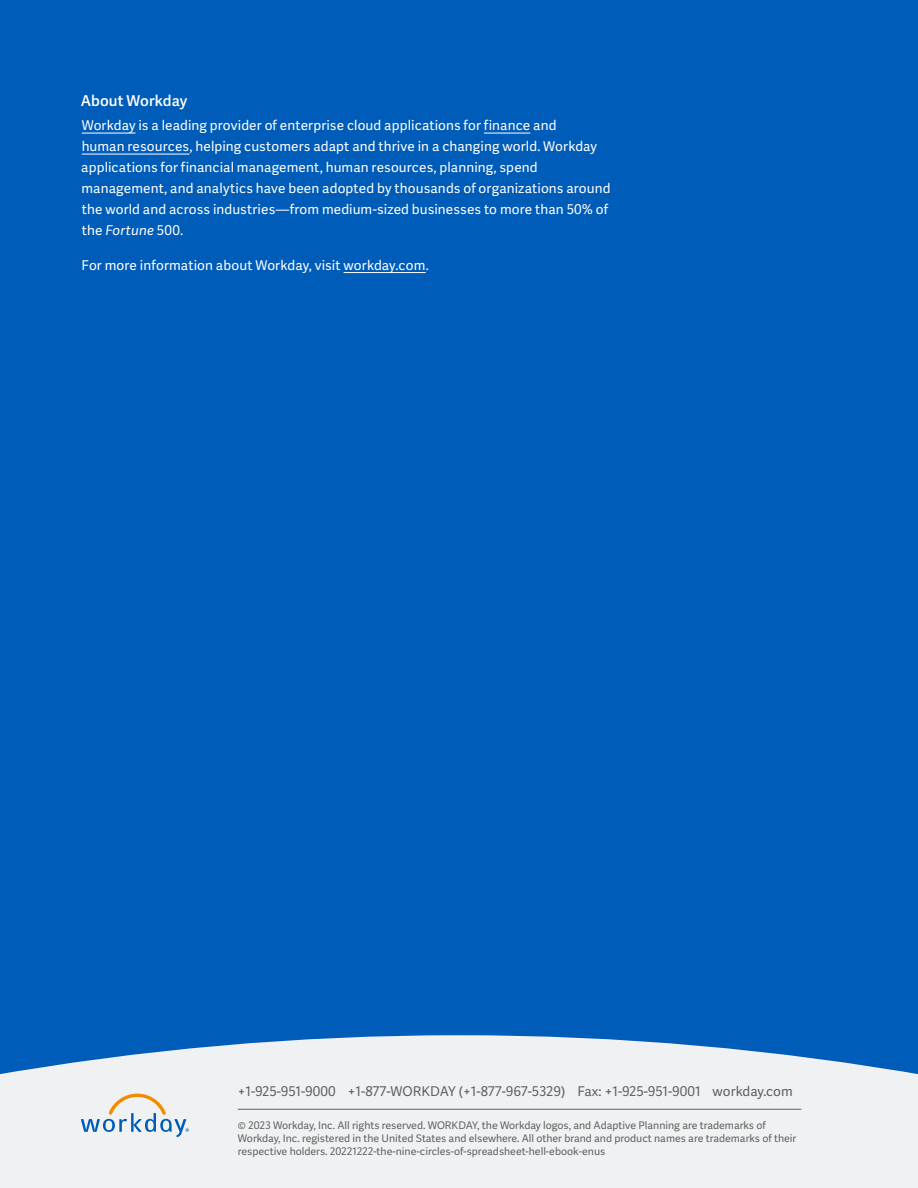
<style>
.page{position:relative;width:918px;height:1188px;background:#005cb9}
.page>*{position:absolute;margin:0;border:0;box-sizing:border-box;transform-origin:0 0}
.Heading_3{font:500 15px "Workday Adelle Sans";letter-spacing:.005em;color:#fff}
.Body{font:13.5px/21px "Workday Adelle Sans";letter-spacing:.01em;color:#fff}
.t1{font:13.5px "Workday Adelle Sans";letter-spacing:.005em;color:#616161}
.Footer__Copyright{font:10.5px/12.8px "Workday Adelle Sans";color:#616161}
.s1{font-style:italic}
</style>
<div class="page">
<svg style="left:0;top:1035px;width:918px;height:153px;background:#dae3ec"></svg>
<svg style="left:81px;top:1094px;width:108px;height:43px;background:#d2d9de"></svg>
<hr style="left:238px;top:1109px;width:563px;height:1px;background:#616161">
<hr style="left:82px;top:133px;width:54px;height:1px;background:#fff">
<hr style="left:484px;top:133px;width:46px;height:1px;background:#fff">
<hr style="left:82px;top:154px;width:107px;height:1px;background:#fff">
<hr style="left:344px;top:272px;width:82px;height:1px;background:#fff">
<p class="Heading_3" style="left:81px;top:92px;width:108px">About Workday</p>
<p class="Body" style="left:81px;top:115px;width:531px">Workday is a leading provider of enterprise cloud applications for finance and<br>human resources, helping customers adapt and thrive in a changing world. Workday applications for financial management, human resources, planning, spend management, and analytics have been adopted by thousands of organizations around the world and across industries—from medium-sized businesses to more than 50% of the <span class="s1">Fortune</span> 500.</p>
<p class="Body" style="left:82px;top:255px;width:349px">For more information about Workday, visit workday.com.</p>
<p class="t1" style="left:238px;top:1084px;width:557px">+1-925-951-9000 +1-877-WORKDAY (+1-877-967-5329) Fax: +1-925-951-9001 workday.com</p>
<p class="Footer__Copyright" style="left:238px;top:1119px;width:560px">© 2023 Workday, Inc. All rights reserved. WORKDAY, the Workday logos, and Adaptive Planning are trademarks of<br>Workday, Inc. registered in the United States and elsewhere. All other brand and product names are trademarks of their respective holders. 20221222-the-nine-circles-of-spreadsheet-hell-ebook-enus</p>
</div>
